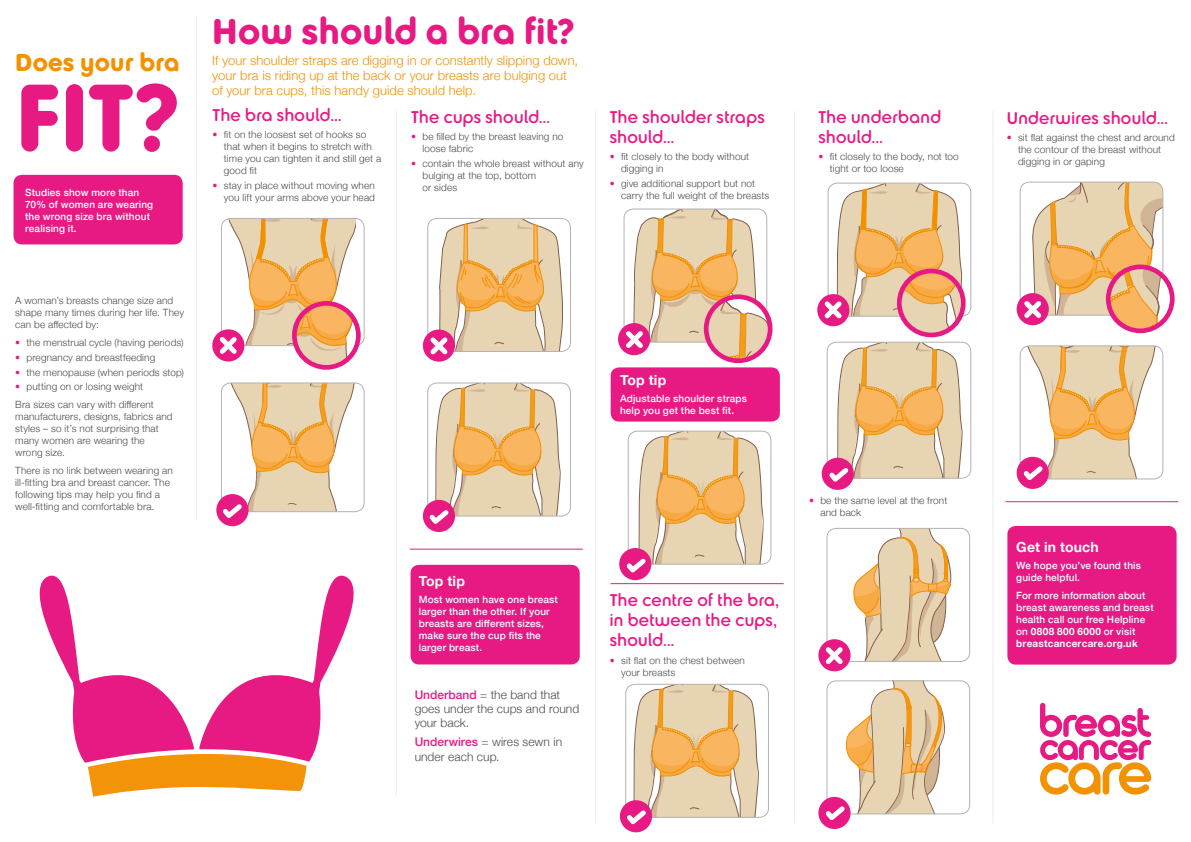
<style>
.page{position:relative;width:1191px;height:842px;background:#fff}
.page>*{position:absolute;margin:0;border:0;box-sizing:border-box;transform-origin:0 0}
.Section_headlines{font:700 101px "Betty";color:#e71a84}
.Section_headlines-2{font:700 38px "Betty";letter-spacing:.005em;color:#e71a84}
.Section_headlines-3{font:700 26px "Betty";letter-spacing:.005em;color:#f39200}
.Level_2{font:500 18px/20px "Betty";letter-spacing:.02em;color:#e71a84}
.box_title{font:700 14px "Helvetica Neue";letter-spacing:.01em;color:#fff}
.Body_copy{font:300 13px/15px "Helvetica Neue";letter-spacing:.005em;color:#f39200}
.Body_copy-2{font:300 12px/14px "Helvetica Neue";letter-spacing:.005em;color:#4b4b4a}
.Body_copy-3{font:300 10px/12px "Helvetica Neue";letter-spacing:.01em;color:#4b4b4a}
.box_body{font:500 10px/12px "Helvetica Neue";letter-spacing:.015em;color:#fff}
.s1{color:#e71a84}
.s2{font-weight:500;color:#e71a84}
.s3{font-weight:700}
</style>
<div class="page">
<div style="left:14px;top:175px;width:169px;height:69px;background:#e71a84;border-radius:9px"></div>
<div style="left:1007px;top:526px;width:169px;height:139px;background:#e71a84;border-radius:9px"></div>
<div style="left:410px;top:565px;width:170px;height:99px;background:#e71a84;border-radius:9px"></div>
<div style="left:610px;top:367px;width:170px;height:55px;background:#e71a84;border-radius:9px"></div>
<div style="left:216px;top:494px;width:32px;height:32px;background:#e71a84;border-radius:50%"></div>
<svg style="left:218px;top:383px;width:137px;height:139px"></svg>
<svg style="left:619px;top:548px;width:32px;height:32px"></svg>
<svg style="left:622px;top:431px;width:141px;height:146px"></svg>
<div style="left:826px;top:680px;width:144px;height:134px;border:1px solid #b2b2b2;border-radius:9px"></div>
<svg style="left:818px;top:797px;width:32px;height:32px"></svg>
<svg style="left:821px;top:681px;width:124px;height:144px"></svg>
<svg style="left:620px;top:800px;width:32px;height:32px"></svg>
<svg style="left:622px;top:684px;width:137px;height:145px"></svg>
<div style="left:1019px;top:345px;width:144px;height:134px;border:1px solid #b2b2b2;border-radius:9px"></div>
<svg style="left:1016px;top:457px;width:32px;height:32px"></svg>
<svg style="left:1019px;top:346px;width:137px;height:139px"></svg>
<div style="left:423px;top:500px;width:32px;height:32px;background:#e71a84;border-radius:50%"></div>
<svg style="left:425px;top:383px;width:136px;height:145px"></svg>
<svg style="left:821px;top:458px;width:33px;height:32px"></svg>
<svg style="left:824px;top:342px;width:139px;height:144px"></svg>
<div style="left:292px;top:301px;width:69px;height:69px;border:5px solid #e71a84;border-radius:50%"></div>
<svg style="left:212px;top:329px;width:32px;height:32px"></svg>
<svg style="left:215px;top:218px;width:143px;height:149px"></svg>
<svg style="left:423px;top:329px;width:32px;height:33px"></svg>
<svg style="left:426px;top:218px;width:139px;height:141px"></svg>
<svg style="left:618px;top:323px;width:32px;height:32px"></svg>
<svg style="left:621px;top:209px;width:149px;height:153px"></svg>
<svg style="left:817px;top:294px;width:32px;height:32px"></svg>
<svg style="left:820px;top:183px;width:143px;height:152px"></svg>
<svg style="left:1016px;top:293px;width:32px;height:32px"></svg>
<svg style="left:1019px;top:182px;width:153px;height:149px"></svg>
<svg style="left:818px;top:639px;width:32px;height:32px"></svg>
<svg style="left:821px;top:528px;width:130px;height:141px"></svg>
<svg style="left:1040px;top:703px;width:111px;height:91px"></svg>
<svg style="left:39px;top:575px;width:315px;height:222px"></svg>
<hr style="left:196px;top:15px;width:1px;height:505px;background:#ededed">
<hr style="left:396px;top:111px;width:1px;height:686px;background:#ededed">
<hr style="left:595px;top:111px;width:1px;height:712px;background:#ededed">
<hr style="left:794px;top:111px;width:1px;height:712px;background:#ededed">
<hr style="left:992px;top:111px;width:1px;height:712px;background:#ededed">
<hr style="left:410px;top:549px;width:173px;height:1px;background:#e71a84">
<hr style="left:610px;top:583px;width:173px;height:1px;background:#e71a84">
<hr style="left:1005px;top:501px;width:173px;height:1px;background:#e71a84">
<p class="Section_headlines-3" style="left:15px;top:52px;width:166px">Does your bra</p>
<p class="Section_headlines" style="left:15px;top:77px;width:167px">FIT?</p>
<p class="box_body" style="left:25px;top:186px;width:129px">Studies show more than<br>70% of women are wearing the wrong size bra without realising it.</p>
<p class="Body_copy-3" style="left:15px;top:294px;width:170px">A woman’s breasts change size and shape many times during her life. They can be affected by:</p>
<p class="Body_copy-3" style="left:15px;top:336px;width:170px"><span class="s1">•</span> the menstrual cycle (having periods)</p>
<p class="Body_copy-3" style="left:15px;top:350px;width:142px"><span class="s1">•</span> pregnancy and breastfeeding</p>
<p class="Body_copy-3" style="left:15px;top:365px;width:170px"><span class="s1">•</span> the menopause (when periods stop)</p>
<p class="Body_copy-3" style="left:15px;top:380px;width:129px"><span class="s1">•</span> putting on or losing weight</p>
<p class="Body_copy-3" style="left:15px;top:398px;width:159px">Bra sizes can vary with different manufacturers, designs, fabrics and styles – so it’s not surprising that many women are wearing the wrong size.</p>
<p class="Body_copy-3" style="left:15px;top:463px;width:159px">There is no link between wearing an ill-fitting bra and breast cancer. The following tips may help you find a well-fitting and comfortable bra.</p>
<p class="Section_headlines-2" style="left:212px;top:16px;width:364px">How should a bra fit?</p>
<p class="Body_copy" style="left:212px;top:52px;width:367px">If your shoulder straps are digging in or constantly slipping down, your bra is riding up at the back or your breasts are bulging out of your bra cups, this handy guide should help.</p>
<p class="Level_2" style="left:213px;top:106px;width:130px">The bra should…</p>
<p class="Body_copy-3" style="left:224px;top:128px;width:159px;text-indent:-11px"><span class="s1">•</span> fit on the loosest set of hooks so that when it begins to stretch with time you can tighten it and still get a good fit</p>
<p class="Body_copy-3" style="left:213px;top:179px;width:164px;text-align:right"><span class="s1">•</span> stay in place without moving when you lift your arms above your head</p>
<p class="Level_2" style="left:411px;top:108px;width:140px">The cups should…</p>
<p class="Body_copy-3" style="left:422px;top:130px;width:142px;text-indent:-11px"><span class="s1">•</span> be filled by the breast leaving no loose fabric</p>
<p class="Body_copy-3" style="left:422px;top:157px;width:163px;text-indent:-11px"><span class="s1">•</span> contain the whole breast without any bulging at the top, bottom<br>or sides</p>
<p class="Level_2" style="left:609px;top:108px;width:156px">The shoulder straps should…</p>
<p class="Body_copy-3" style="left:621px;top:150px;width:130px;text-indent:-11px"><span class="s1">•</span> fit closely to the body without digging in</p>
<p class="Body_copy-3" style="left:621px;top:177px;width:150px;text-indent:-11px"><span class="s1">•</span> give additional support but not carry the full weight of the breasts</p>
<p class="box_title" style="left:620px;top:369px;width:48px">Top tip</p>
<p class="box_body" style="left:620px;top:392px;width:128px">Adjustable shoulder straps help you get the best fit.</p>
<p class="box_title" style="left:419px;top:569px;width:48px">Top tip</p>
<p class="box_body" style="left:419px;top:593px;width:141px">Most women have one breast larger than the other. If your breasts are different sizes, make sure the cup fits the larger breast.</p>
<p class="Body_copy-2" style="left:415px;top:687px;width:166px"><span class="s2">Underband</span> = the band that goes under the cups and round your back.</p>
<p class="Body_copy-2" style="left:415px;top:734px;width:149px"><span class="s2">Underwires</span> = wires sewn in under each cup.</p>
<p class="Level_2" style="left:610px;top:592px;width:171px;text-align:justify">The centre of the bra, in between the cups, should...</p>
<p class="Body_copy-3" style="left:621px;top:654px;width:125px;text-indent:-11px"><span class="s1">•</span> sit flat on the chest between your breasts</p>
<p class="Level_2" style="left:818px;top:108px;width:124px">The underband should...</p>
<p class="Body_copy-3" style="left:829px;top:150px;width:131px;text-indent:-11px"><span class="s1">•</span> fit closely to the body, not too tight or too loose</p>
<p class="Body_copy-3" style="left:820px;top:493px;width:128px;text-indent:-11px"><span class="s1">•</span> be the same level at the front and back</p>
<p class="Level_2" style="left:1006px;top:109px;width:163px">Underwires should…</p>
<p class="Body_copy-3" style="left:1018px;top:131px;width:158px;text-indent:-11px"><span class="s1">•</span> sit flat against the chest and around the contour of the breast without digging in or gaping</p>
<p class="box_title" style="left:1016px;top:536px;width:84px">Get in touch</p>
<p class="box_body" style="left:1016px;top:559px;width:126px">We hope you’ve found this guide helpful.</p>
<p class="box_body" style="left:1016px;top:589px;width:139px">For more information about breast awareness and breast health call our free Helpline on <span class="s3">0808 800 6000</span> or visit <span class="s3">breastcancercare.org.uk</span></p>
</div>
